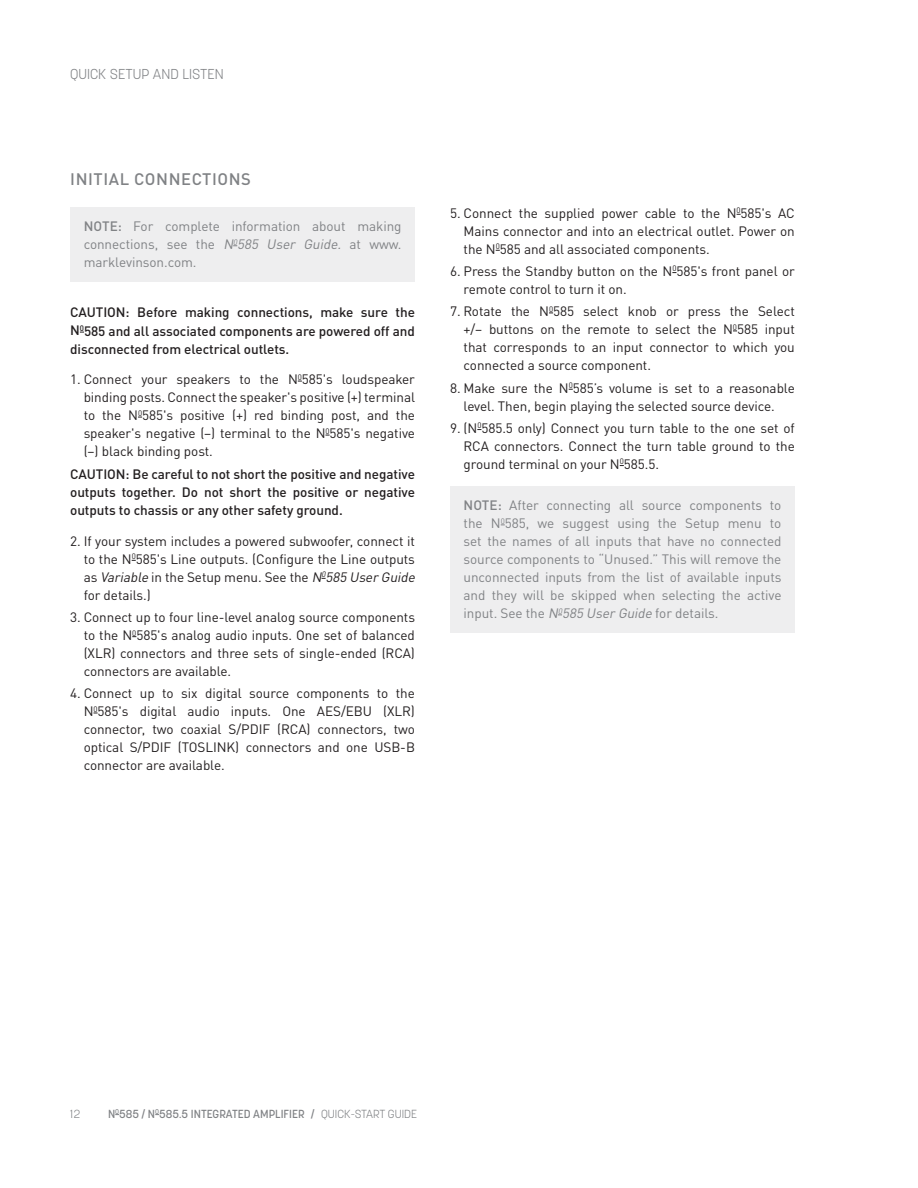
<style>
.page{position:relative;width:918px;height:1188px;background:#fff}
.page>*{position:absolute;margin:0;border:0;box-sizing:border-box;transform-origin:0 0}
.t1{font:500 16.5px "DINOT";letter-spacing:.035em;color:#808285}
.t2{font:300 14.25px "Korolev";color:#808285}
.t3{font:13.5px/18px "DINOT";letter-spacing:-.005em;color:#231f20;text-align:justify}
.t4{font:13.5px/18px "DINOT";letter-spacing:-.005em;color:#808285;text-align:justify}
.t5{font:500 13.5px/18px "DINOT";letter-spacing:-.005em;color:#231f20;text-align:justify}
.t6{font:500 11.7px "Korolev";color:#808285}
.t7{font:300 11.7px "Korolev";color:#808285}
.s1{font-weight:500}
.s2{font-style:italic}
.s3{font-weight:300}
</style>
<div class="page">
<div style="left:70px;top:207px;width:345px;height:75px;background:#eeeeef"></div>
<div style="left:450px;top:486px;width:345px;height:147px;background:#eeeeef"></div>
<p class="t2" style="left:70px;top:65px;width:155px">QUICK SETUP AND LISTEN</p>
<p class="t1" style="left:70px;top:169px;width:182px">INITIAL CONNECTIONS</p>
<p class="t4" style="left:84px;top:217px;width:319px"><span class="s1">NOTE:</span> For complete information about making connections, see the <span class="s2">N</span><sup>0</sup><span class="s2">585 User Guide.</span> at www. marklevinson.com.</p>
<p class="t5" style="left:70px;top:303px;width:346px">CAUTION: Before making connections, make sure the N<sup>0</sup>585 and all associated components are powered off and disconnected from electrical outlets.</p>
<p class="t3" style="left:84px;top:370px;width:333px;text-indent:-13px">1. Connect your speakers to the N<sup>0</sup>585's loudspeaker binding posts. Connect the speaker's positive (+) terminal to the N<sup>0</sup>585's positive (+) red binding post, and the speaker's negative (–) terminal to the N<sup>0</sup>585's negative (–) black binding post.</p>
<p class="t5" style="left:70px;top:465px;width:346px">CAUTION: Be careful to not short the positive and negative outputs together. Do not short the positive or negative outputs to chassis or any other safety ground.</p>
<p class="t3" style="left:84px;top:532px;width:336px;text-align:left;text-indent:-13px">2. If your system includes a powered subwoofer, connect it to the N<sup>0</sup>585's Line outputs. (Configure the Line outputs a s <span class="s2">Variable</span> i n t h e S et u p m e n u . S e e t h e <span class="s2">N</span><sup>0</sup><span class="s2">585 User Guide </span>for details.)</p>
<p class="t3" style="left:84px;top:608px;width:333px;text-indent:-13px">3. Connect up to four line-level analog source components to the N<sup>0</sup>585's analog audio inputs. One set of balanced (XLR) connectors and three sets of single-ended (RCA) connectors are available.</p>
<p class="t3" style="left:84px;top:684px;width:333px;text-indent:-14px">4. Connect up to six digital source components to the N<sup>0</sup>585's digital audio inputs. One AES/EBU (XLR) connector, two coaxial S/PDIF (RCA) connectors, two optical S/PDIF (TOSLINK) connectors and one USB-B connector are available.</p>
<p class="t3" style="left:464px;top:204px;width:333px;text-indent:-14px">5. Connect the supplied power cable to the N<sup>0</sup>585's AC Mains connector and into an electrical outlet. Power on the N<sup>0</sup>585 and all associated components.</p>
<p class="t3" style="left:464px;top:262px;width:333px;text-indent:-13px">6. Press the Standby button on the N<sup>0</sup>585's front panel or remote control to turn it on.</p>
<p class="t3" style="left:464px;top:302px;width:333px;text-indent:-14px">7. Rotate the N<sup>0</sup>585 select knob or press the Select +/– buttons on the remote to select the N<sup>0</sup>585 input that corresponds to an input connector to which you connected a source component.</p>
<p class="t3" style="left:450px;top:379px;width:346px;text-align:center">8. Make sure the N<sup>0</sup>585’s volume is set to a reasonable level. Then, begin playing the selected source device.</p>
<p class="t3" style="left:464px;top:419px;width:333px;text-indent:-14px">9. (N<sup>0</sup>585.5 only) Connect you turn table to the one set of RCA connectors. Connect the turn table ground to the ground terminal on your N<sup>0</sup>585.5.</p>
<p class="t4" style="left:464px;top:496px;width:319px"><span class="s1">NOTE:</span> After connecting all source components to the N<sup>0</sup>585, we suggest using the Setup menu to set the names of all inputs that have no connected source components to “Unused.” This will remove the unconnected inputs from the list of available inputs and they will be skipped when selecting the active input. See the <span class="s2">N</span><sup>0</sup><span class="s2">585 User Guide</span> for details.</p>
<p class="t7" style="left:70px;top:1106px;width:12px">12</p>
<p class="t6" style="left:108px;top:1106px;width:311px">N<sup>0</sup>585 / N<sup>0</sup>585.5 INTEGRATED AMPLIFIER / <span class="s3">QUICK-START GUIDE</span></p>
</div>
